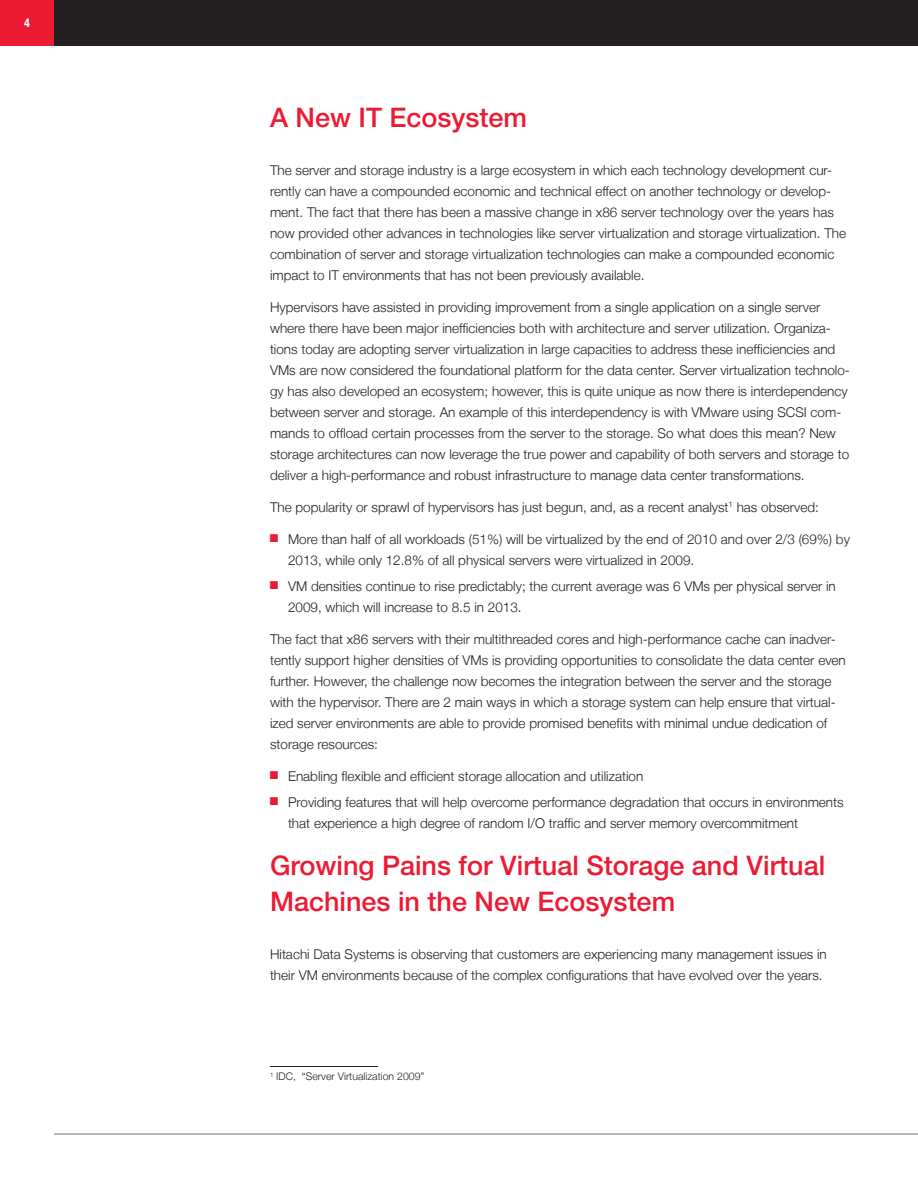
<style>
.page{position:relative;width:918px;height:1188px;background:#fff}
.page>*{position:absolute;margin:0;border:0;box-sizing:border-box;transform-origin:0 0}
.t1{font:500 27px/36px "Helvetica Neue LT Std";color:#ed1a33}
.t2{font:300 13.5px/21px "Helvetica Neue LT";color:#231f20}
.t3{font:700 condensed 12px "Helvetica Neue LT Std";color:#fff}
.t4{font:300 10.5px "Helvetica Neue LT";color:#231f20}
.s1{color:#ed1a33}
</style>
<div class="page">
<hr style="left:54px;top:1134px;width:864px;height:1px;background:#6c6d70">
<div style="left:54px;top:0;width:864px;height:46px;background:#231f20"></div>
<div style="left:0;top:0;width:54px;height:46px;background:#ed1a33"></div>
<hr style="left:270px;top:1066px;width:108px;height:1px;background:#231f20">
<p class="t3" style="left:24px;top:16px;width:7px">4</p>
<h1 class="t1" style="left:270px;top:99px;width:259px">A New IT Ecosystem</h1>
<p class="t2" style="left:270px;top:160px;width:578px">The server and storage industry is a large ecosystem in which each technology development cur&shy;rently can have a compounded economic and technical effect on another technology or develop&shy;ment. The fact that there has been a massive change in x86 server technology over the years has now provided other advances in technologies like server virtualization and storage virtualization. The combination of server and storage virtualization technologies can make a compounded economic impact to IT environments that has not been previously available.</p>
<p class="t2" style="left:270px;top:297px;width:581px">Hypervisors have assisted in providing improvement from a single application on a single server where there have been major inefficiencies both with architecture and server utilization. Organiza&shy;tions today are adopting server virtualization in large capacities to address these inefficiencies and VMs are now considered the foundational platform for the data center. Server virtualization technolo&shy;gy has also developed an ecosystem; however, this is quite unique as now there is interdependency between server and storage. An example of this interdependency is with VMware using SCSI com&shy;mands to offload certain processes from the server to the storage. So what does this mean? New storage architectures can now leverage the true power and capability of both servers and storage to deliver a high-performance and robust infrastructure to manage data center transformations.</p>
<p class="t2" style="left:270px;top:496px;width:551px">The popularity or sprawl of hypervisors has just begun, and, as a recent analyst<sup>1</sup> has observed:</p>
<p class="t2" style="left:288px;top:528px;width:563px;text-indent:-18px"><span class="s1">■</span> More than half of all workloads (51%) will be virtualized by the end of 2010 and over 2/3 (69%) by<br>2013, while only 12.8% of all physical servers were virtualized in 2009.</p>
<p class="t2" style="left:288px;top:575px;width:549px;text-indent:-18px"><span class="s1">■</span> VM densities continue to rise predictably; the current average was 6 VMs per physical server in<br>2009, which will increase to 8.5 in 2013.</p>
<p class="t2" style="left:270px;top:628px;width:577px">The fact that x86 servers with their multithreaded cores and high-performance cache can inadver&shy;tently support higher densities of VMs is providing opportunities to consolidate the data center even further. However, the challenge now becomes the integration between the server and the storage with the hypervisor. There are 2 main ways in which a storage system can help ensure that virtual&shy;ized server environments are able to provide promised benefits with minimal undue dedication of storage resources:</p>
<p class="t2" style="left:270px;top:765px;width:375px"><span class="s1">■</span> Enabling flexible and efficient storage allocation and utilization</p>
<p class="t2" style="left:288px;top:791px;width:557px;text-indent:-18px"><span class="s1">■</span> Providing features that will help overcome performance degradation that occurs in environments that experience a high degree of random I/O traffic and server memory overcommitment</p>
<h1 class="t1" style="left:270px;top:847px;width:557px">Growing Pains for Virtual Storage and Virtual<br>Machines in the New Ecosystem</h1>
<p class="t2" style="left:270px;top:943px;width:558px">Hitachi Data Systems is observing that customers are experiencing many management issues in their VM environments because of the complex configurations that have evolved over the years.</p>
<p class="t4" style="left:270px;top:1070px;width:156px"><sup>1</sup> IDC, “Server Virtualization 2009”</p>
</div>
